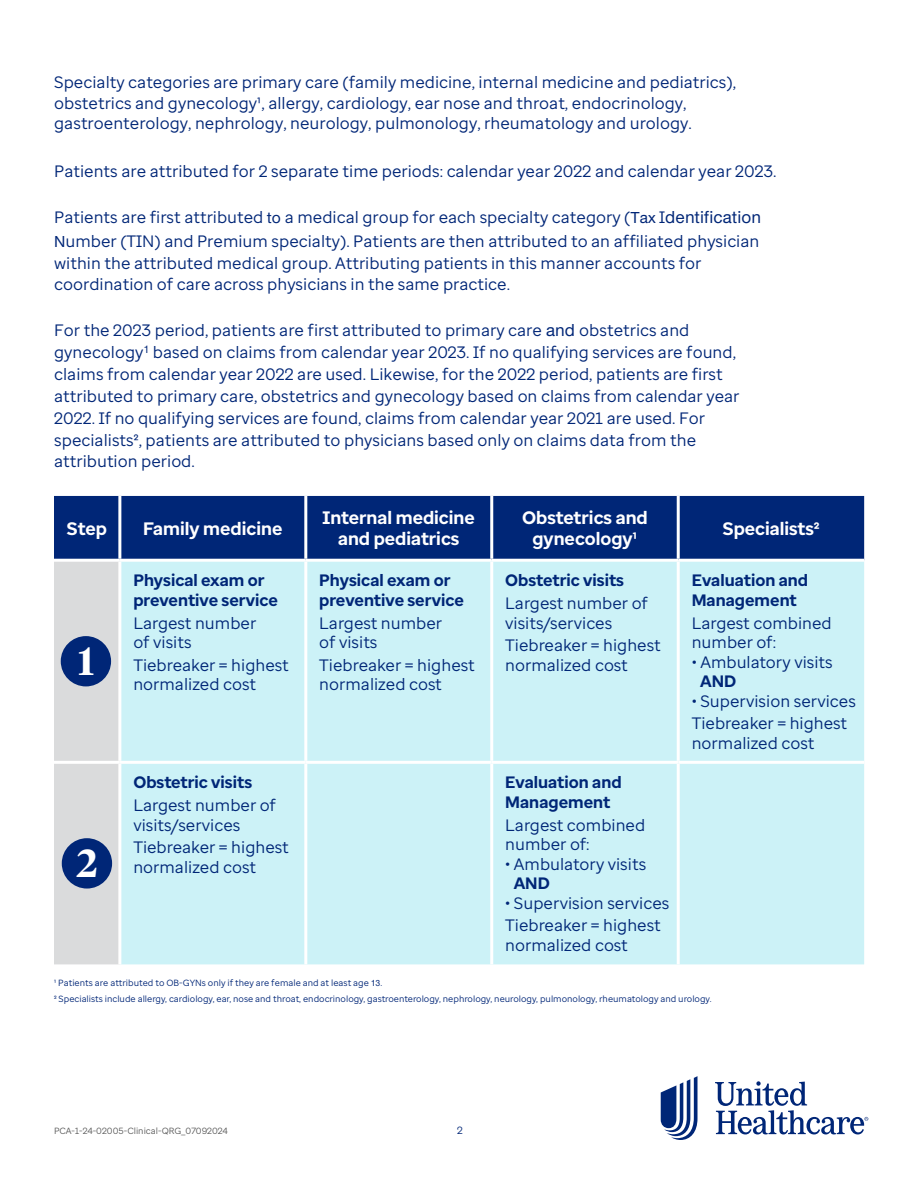
<style>
.page{position:relative;width:918px;height:1188px;background:#fff}
.page>*{position:absolute;margin:0;border:0;box-sizing:border-box;transform-origin:0 0}
.t1{font:600 39px "UHC Serif Headline";color:#fff}
.t2{font:700 18px/21px "Enterprise Sans";color:#fff;text-align:center}
.t3{font:16.5px/19.5px "Enterprise Sans";color:#002677}
.t4{font:700 16.5px/19.5px "Enterprise Sans";color:#002677}
.t5{font:10.5px "Enterprise Sans";color:#002677}
.t6{font:9px/15.1px "Enterprise Sans";color:#002677}
.t7{font:9px "Enterprise Sans";color:#5a5a5a}
.s1{font-family:"UHC Sans"}
.s2{font-family:"UHC Sans";font-size:18px}
</style>
<div class="page">
<svg style="left:661px;top:1076px;width:37px;height:64px"></svg>
<svg style="left:715px;top:1081px;width:153px;height:53px"></svg>
<div style="left:54px;top:496px;width:810px;height:63px;background:#002677"></div>
<div style="left:54px;top:562px;width:64px;height:402px;background:#dadbdc"></div>
<div style="left:121px;top:562px;width:743px;height:402px;background:#ccf2f7"></div>
<hr style="left:118px;top:496px;width:3px;height:63px;background:#fff">
<hr style="left:304px;top:496px;width:3px;height:63px;background:#fff">
<hr style="left:490px;top:496px;width:3px;height:63px;background:#fff">
<hr style="left:677px;top:496px;width:3px;height:63px;background:#fff">
<hr style="left:304px;top:562px;width:3px;height:199px;background:#fff">
<hr style="left:490px;top:562px;width:3px;height:199px;background:#fff">
<hr style="left:54px;top:761px;width:66px;height:3px;background:#fff">
<hr style="left:120px;top:761px;width:186px;height:3px;background:#fff">
<hr style="left:306px;top:761px;width:186px;height:3px;background:#fff">
<hr style="left:304px;top:764px;width:3px;height:200px;background:#fff">
<hr style="left:492px;top:761px;width:186px;height:3px;background:#fff">
<hr style="left:490px;top:764px;width:3px;height:200px;background:#fff">
<hr style="left:677px;top:764px;width:3px;height:200px;background:#fff">
<hr style="left:677px;top:562px;width:3px;height:199px;background:#fff">
<hr style="left:678px;top:761px;width:186px;height:3px;background:#fff">
<div style="left:61px;top:636px;width:50px;height:50px;background:#002677;border-radius:50%"></div>
<div style="left:62px;top:838px;width:50px;height:51px;background:#002677;border-radius:50%"></div>
<p class="t3" style="left:54px;top:72px;width:683px;line-height:20.5px">Specialty categories are primary care (family medicine, internal medicine and pediatrics), obstetrics and gynecology¹, allergy, cardiology, ear nose and throat, endocrinology, gastroenterology, nephrology, neurology, pulmonology, rheumatology and urology.</p>
<p class="t3" style="left:54px;top:161px;width:724px">Patients are attributed for 2 separate time periods: calendar year 2022 and calendar year 2023.</p>
<p class="t3" style="left:54px;top:206px;width:708px;line-height:23.7px">Patients are first attributed <span class="s1">to</span> a medical group for each specialty category (<span class="s1">Tax</span> I<span class="s2">dentification<br></span><span class="s1">N</span>umber (TIN) and Premium specialty). Patients are then attributed to an affiliated physician</p>
<p class="t3" style="left:54px;top:252px;width:649px;line-height:21.5px">within the attributed medical group. Attributing patients in this manner accounts for coordination of care across physicians in the same practice.</p>
<p class="t3" style="left:54px;top:319px;width:687px;line-height:21.9px">For the 2023 period, patients are first attributed to primary care <span class="s2">and</span> obstetrics and gynecology<sup>1</sup> based on claims from calendar year 2023. If no qualifying services are found, claims from calendar year 2022 are used. Likewise, for the 2022 period, patients are first attributed to primary care, obstetrics and gynecology based on claims from calendar year 2022. If no qualifying services are found, claims from calendar year 2021 are used. For specialists², patients are attributed to physicians based only on claims data from the attribution period.</p>
<p class="t2" style="left:67px;top:518px;width:41px">Step</p>
<p class="t2" style="left:143px;top:518px;width:141px">Family medicine</p>
<p class="t2" style="left:323px;top:508px;width:154px">Internal medicine and pediatrics</p>
<p class="t2" style="left:522px;top:508px;width:127px">Obstetrics and gynecology¹</p>
<p class="t2" style="left:723px;top:518px;width:98px">Specialists²</p>
<h1 class="t1" style="left:78px;top:634px;width:17px">1</h1>
<p class="t4" style="left:133px;top:571px;width:146px">Physical exam or preventive service</p>
<p class="t3" style="left:133px;top:613px;width:124px">Largest number of visits</p>
<p class="t3" style="left:133px;top:655px;width:157px">Tiebreaker = highest normalized cost</p>
<p class="t4" style="left:319px;top:571px;width:146px">Physical exam or preventive service</p>
<p class="t3" style="left:319px;top:613px;width:124px">Largest number of visits</p>
<p class="t3" style="left:319px;top:655px;width:157px">Tiebreaker = highest normalized cost</p>
<p class="t4" style="left:505px;top:571px;width:120px">Obstetric visits</p>
<p class="t3" style="left:505px;top:593px;width:144px">Largest number of visits/services</p>
<p class="t3" style="left:505px;top:636px;width:157px">Tiebreaker = highest normalized cost</p>
<p class="t4" style="left:692px;top:571px;width:118px">Evaluation and<br>Management</p>
<p class="t3" style="left:692px;top:613px;width:142px">Largest combined number of:</p>
<p class="t3" style="left:692px;top:652px;width:143px">• Ambulatory visits</p>
<p class="t4" style="left:700px;top:672px;width:38px">AND</p>
<p class="t3" style="left:692px;top:689px;width:166px;line-height:22.8px">• Supervision services<br>Tiebreaker = highest</p>
<p class="t3" style="left:692px;top:733px;width:124px">normalized cost</p>
<p class="t4" style="left:505px;top:773px;width:118px">Evaluation and<br>Management</p>
<p class="t3" style="left:505px;top:815px;width:142px">Largest combined number of:</p>
<p class="t3" style="left:505px;top:854px;width:143px">• Ambulatory visits</p>
<p class="t4" style="left:514px;top:874px;width:38px">AND</p>
<p class="t3" style="left:505px;top:891px;width:166px;line-height:22.8px">• Supervision services<br>Tiebreaker = highest</p>
<p class="t3" style="left:505px;top:935px;width:124px">normalized cost</p>
<p class="t6" style="left:54px;top:976px;width:659px">¹ Patients are attributed to OB-GYNs only if they are female and at least age <span class="s1">13</span>.<br>² Specialists include allergy, cardiology, ear, nose and throat, endocrinology, gastroenterology, nephrology, neurology, pulmonology, rheumatology and urology.</p>
<p class="t4" style="left:133px;top:773px;width:120px">Obstetric visits</p>
<p class="t3" style="left:133px;top:795px;width:144px">Largest number of visits/services</p>
<p class="t3" style="left:133px;top:838px;width:157px">Tiebreaker = highest normalized cost</p>
<h1 class="t1" style="left:77px;top:836px;width:23px">2</h1>
<p class="t7" style="left:54px;top:1125px;width:176px">PCA-1-24-02005-Clinical-QRG_07092024</p>
<p class="t5" style="left:457px;top:1123px;width:7px">2</p>
</div>
